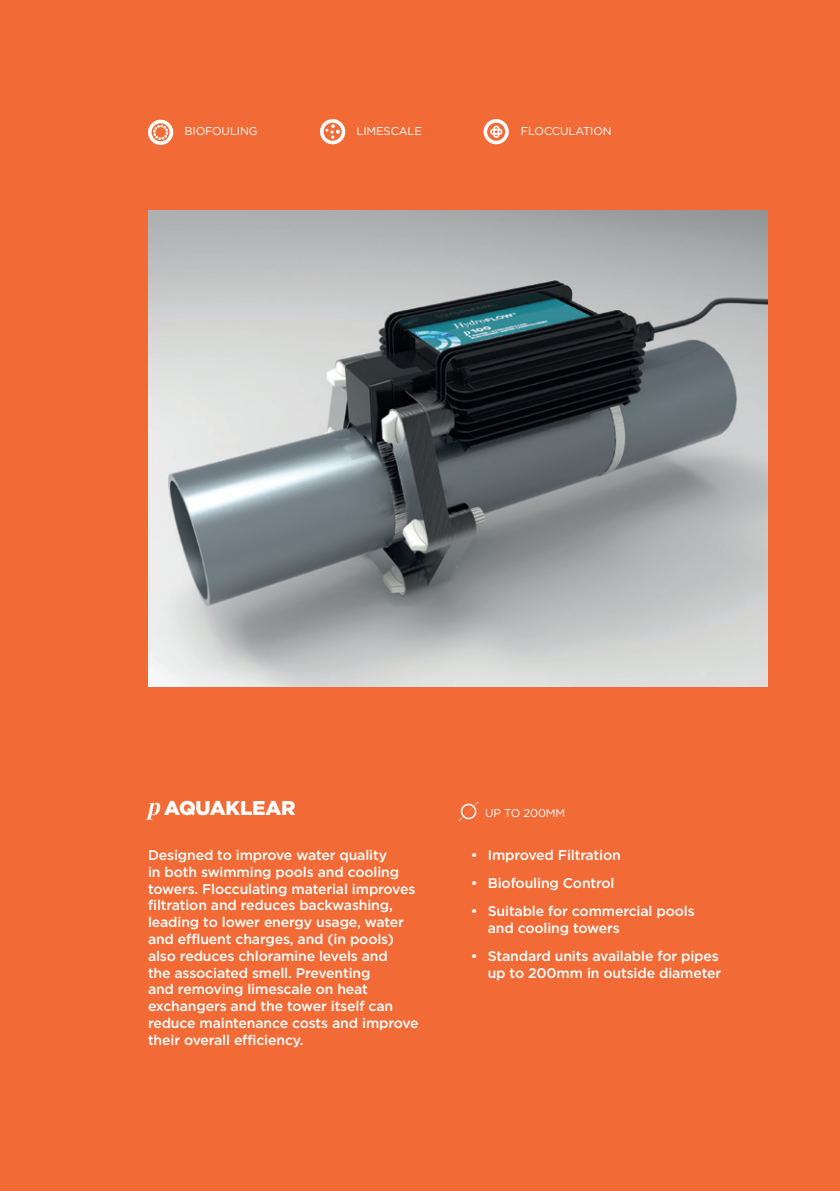
<style>
.page{position:relative;width:840px;height:1191px;background:#fff}
.page>*{position:absolute;margin:0;border:0;box-sizing:border-box;transform-origin:0 0}
.t1{font:900 20px "Gotham HTF";letter-spacing:-.01em;color:#fff}
.t2{font:500 14px/16.8px "Gotham HTF";letter-spacing:-.01em;color:#fff}
.t3{font:11.2px "Gotham HTF";letter-spacing:-.01em;color:#fff}
.s1{font-family:"Chronicle Disp Cond";font-weight:700;font-style:italic;font-size:26px}
</style>
<div class="page">
<div style="left:0;top:0;width:839px;height:1191px;background:#f26b36"></div>
<svg style="left:320px;top:119px;width:25px;height:25px"></svg>
<svg style="left:148px;top:120px;width:25px;height:25px"></svg>
<svg style="left:483px;top:119px;width:25px;height:25px"></svg>
<svg style="left:458px;top:801px;width:20px;height:20px"></svg>
<img style="left:148px;top:210px;width:619px;height:476px">
<p class="t3" style="left:184px;top:125px;width:74px">BIOFOULING</p>
<p class="t3" style="left:356px;top:125px;width:67px">LIMESCALE</p>
<p class="t3" style="left:520px;top:125px;width:92px">FLOCCULATION</p>
<p class="t1" style="left:148px;top:796px;width:149px"><span class="s1">p</span> AQUAKLEAR</p>
<p class="t2" style="left:148px;top:846px;width:272px">Designed to improve water quality<br>in both swimming pools and cooling towers. Flocculating material improves filtration and reduces backwashing, leading to lower energy usage, water and effluent charges, and (in pools) also reduces chloramine levels and<br>the associated smell. Preventing<br>and removing limescale on heat exchangers and the tower itself can reduce maintenance costs and improve their overall efficiency.</p>
<p class="t2" style="left:470px;top:846px;width:151px">• Improved Filtration</p>
<p class="t3" style="left:485px;top:806px;width:82px">UP TO 200MM</p>
<p class="t2" style="left:470px;top:874px;width:145px">• Biofouling Control</p>
<p class="t2" style="left:487px;top:902px;width:208px;text-indent:-17px">• Suitable for commercial pools and cooling towers</p>
<p class="t2" style="left:470px;top:947px;width:252px;text-align:right">• Standard units available for pipes up to 200mm in outside diameter</p>
</div>
